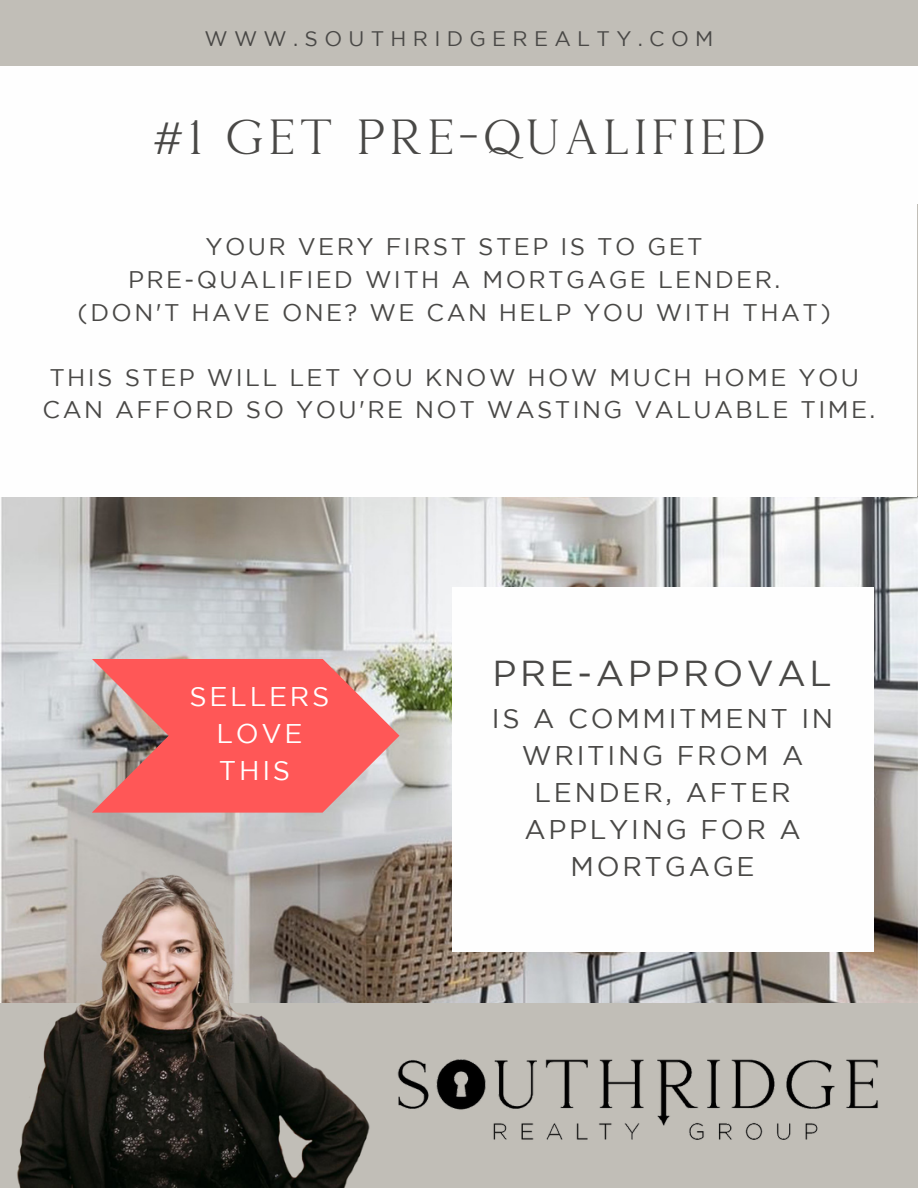
<style>
.page{position:relative;width:918px;height:1188px;background:#c1beb7}
.page>*{position:absolute;margin:0;border:0;box-sizing:border-box;transform-origin:0 0}
.t1{font:48px "Montage Serif Font";color:#494846}
.t2{font:36px "Gotham";letter-spacing:.1em;color:#494846}
.t3{font:27px/37.2px "Gotham";letter-spacing:.1em;color:#494846;text-align:center}
.t4{font:27px/37.2px "Gotham";letter-spacing:.1em;color:#fff;text-align:center}
.t5{font:24px/32.7px "Gotham";letter-spacing:.1em;color:#494846;text-align:center}
.t6{font:21px "Gotham";letter-spacing:.3em;color:#494846}
</style>
<div class="page">
<img style="left:397px;top:1059px;width:481px;height:81px">
<div style="left:0;top:66px;width:918px;height:138px;background:#fefefe"></div>
<img style="left:0;top:496px;width:918px;height:506px">
<img style="left:0;top:872px;width:376px;height:316px">
<div style="left:0;top:197px;width:917px;height:299px;background:#fefefe"></div>
<div style="left:452px;top:587px;width:421px;height:365px;background:#fefefe"></div>
<svg style="left:92px;top:659px;width:307px;height:154px;background:#ec6e6c"></svg>
<p class="t6" style="left:205px;top:31px;width:510px">WWW.SOUTHRIDGEREALTY.COM</p>
<h1 class="t1" style="left:150px;top:106px;width:619px">#1 GET PRE-QUALIFIED</h1>
<p class="t5" style="left:78px;top:232px;width:755px">YOUR VERY FIRST STEP IS TO GET<br>PRE-QUALIFIED WITH A MORTGAGE LENDER. (DON'T HAVE ONE? WE CAN HELP YOU WITH THAT)</p>
<p class="t5" style="left:43px;top:363px;width:834px;text-align:left">THIS STEP WILL LET YOU KNOW HOW MUCH HOME YOU<br>CAN AFFORD SO YOU'RE NOT WASTING VALUABLE TIME.</p>
<p class="t4" style="left:190px;top:680px;width:141px">SELLERS<br>LOVE<br>THIS</p>
<h2 class="t2" style="left:493px;top:660px;width:341px">PRE-APPROVAL</h2>
<p class="t3" style="left:492px;top:702px;width:343px">IS A COMMITMENT IN<br>WRITING FROM A<br>LENDER, AFTER<br>APPLYING FOR A<br>MORTGAGE</p>
</div>
